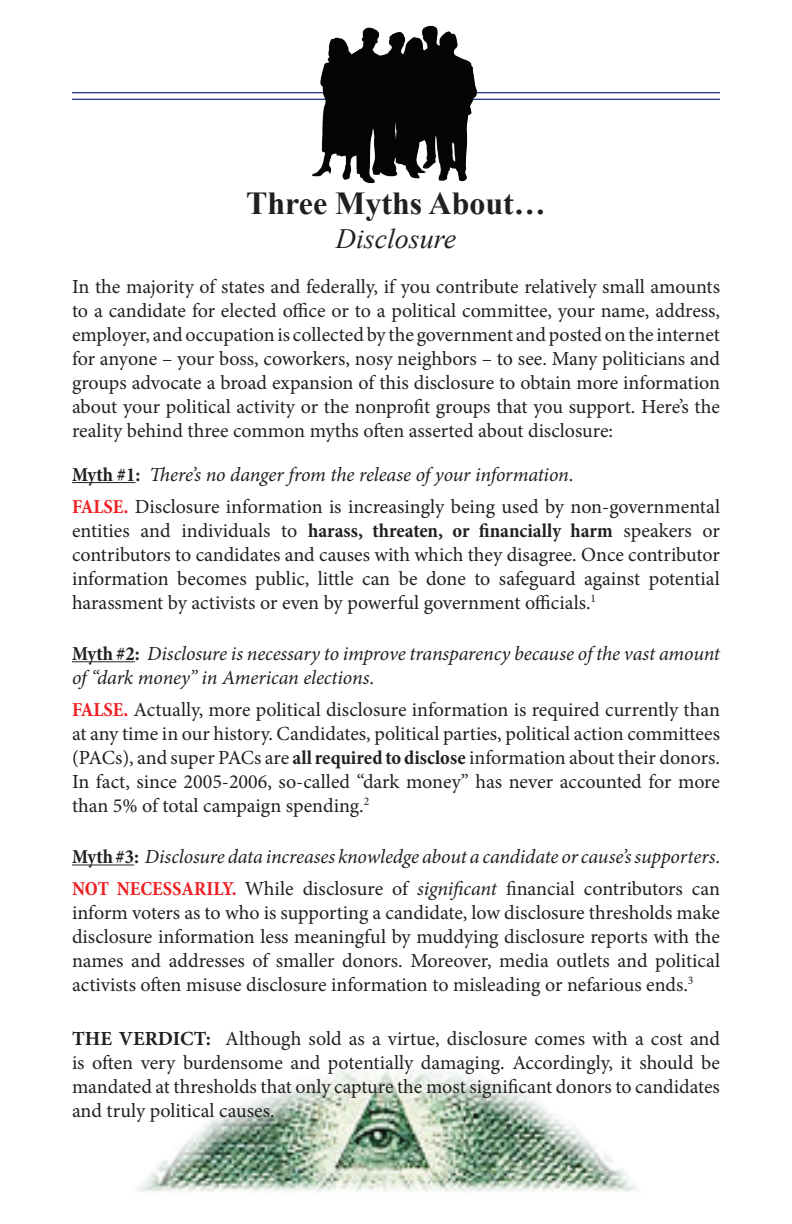
<style>
.page{position:relative;width:792px;height:1224px;background:#fff}
.page>*{position:absolute;margin:0;border:0;box-sizing:border-box;transform-origin:0 0}
.t1{font:700 32px "Times New Roman";color:#231f20}
.t2{font:italic 28px "Times New Roman";color:#231f20}
.t3{font:20px/24px "Minion Pro";color:#231f20;text-align:justify}
.t4{font:italic 20px/24px "Minion Pro";letter-spacing:-.005em;color:#231f20}
.s1{font-weight:700;font-stretch:condensed}
.s2{font-style:italic}
.s3{font-weight:700;font-stretch:condensed;color:#ee1f23}
.s4{font-weight:700;color:#ee1f23}
.s5{font-weight:700;font-style:normal;font-stretch:condensed}
.s6{font-style:normal}
.s7{font-weight:700;font-style:normal;font-stretch:condensed;color:#ee1f23}
.s8{font-weight:700}
</style>
<div class="page">
<img style="left:137px;top:1068px;width:502px;height:124px">
<hr style="left:72px;top:92px;width:648px;height:1px;background:#253f8e">
<hr style="left:72px;top:99px;width:648px;height:1px;background:#253f8e">
<img style="left:311px;top:26px;width:118px;height:157px">
<hr style="left:72px;top:482px;width:64px;height:1px;background:#231f20">
<hr style="left:72px;top:661px;width:63px;height:1px;background:#231f20">
<hr style="left:72px;top:864px;width:62px;height:1px;background:#231f20">
<h1 class="t1" style="left:246px;top:181px;width:301px">Three Myths About…</h1>
<h2 class="t2" style="left:336px;top:219px;width:122px">Disclosure</h2>
<p class="t3" style="left:72px;top:275px;width:650px">In the majority of states and federally, if you contribute relatively small amounts to a candidate for elected office or to a political committee, your name, address, employer, and occupation is collected by the government and posted on the internet for anyone – your boss, coworkers, nosy neighbors – to see. Many politicians and groups advocate a broad expansion of this disclosure to obtain more information about your political activity or the nonprofit groups that you support. Here’s the reality behind three common myths often asserted about disclosure:</p>
<p class="t3" style="left:72px;top:458px;width:650px;line-height:32px"><span class="s1">Myth #1:</span> <span class="s2">There’s no danger from the release of your information</span>.<br><span class="s3">FALSE</span><span class="s4">.</span> Disclosure information is increasingly being used by non-governmental</p>
<p class="t3" style="left:72px;top:518px;width:650px">entities and individuals to <span class="s1">harass, threaten, or financially harm</span> speakers or contributors to candidates and causes with which they disagree. Once contributor information becomes public, little can be done to safeguard against potential harassment by activists or even by powerful government officials.<sup>1</sup></p>
<p class="t4" style="left:72px;top:641px;width:650px"><span class="s5">Myth #2:</span> Disclosure is necessary to improve transparency because of the vast amount of “dark money” in American elections<span class="s6">.</span></p>
<p class="t3" style="left:72px;top:697px;width:650px"><span class="s3">FALSE.</span> Actually, more political disclosure information is required currently than at any time in our history. Candidates, political parties, political action committees (PACs), and super PACs are <span class="s1">all required to disclose</span> information about their donors.<br>In fact, since 2005-2006, so-called “dark money” has never accounted for more than 5% of total campaign spending.<sup>2</sup></p>
<p class="t4" style="left:72px;top:841px;width:650px;line-height:32px"><span class="s5">Myth #3:</span> Disclosure data increases knowledge about a candidate or cause’s supporters<span class="s6">.<br></span><span class="s7">NOT NECESSARILY.</span> <span class="s6">While disclosure of</span> significant <span class="s6">financial contributors can</span></p>
<p class="t3" style="left:72px;top:901px;width:650px">inform voters as to who is supporting a candidate, low disclosure thresholds make disclosure information less meaningful by muddying disclosure reports with the names and addresses of smaller donors. Moreover, media outlets and political activists often misuse disclosure information to misleading or nefarious ends.<sup>3</sup></p>
<p class="t3" style="left:72px;top:1026px;width:650px"><span class="s8">THE VERDICT:</span> Although sold as a virtue, disclosure comes with a cost and is often very burdensome and potentially damaging. Accordingly, it should be mandated at thresholds that only capture the most significant donors to candidates and truly political causes.</p>
</div>
